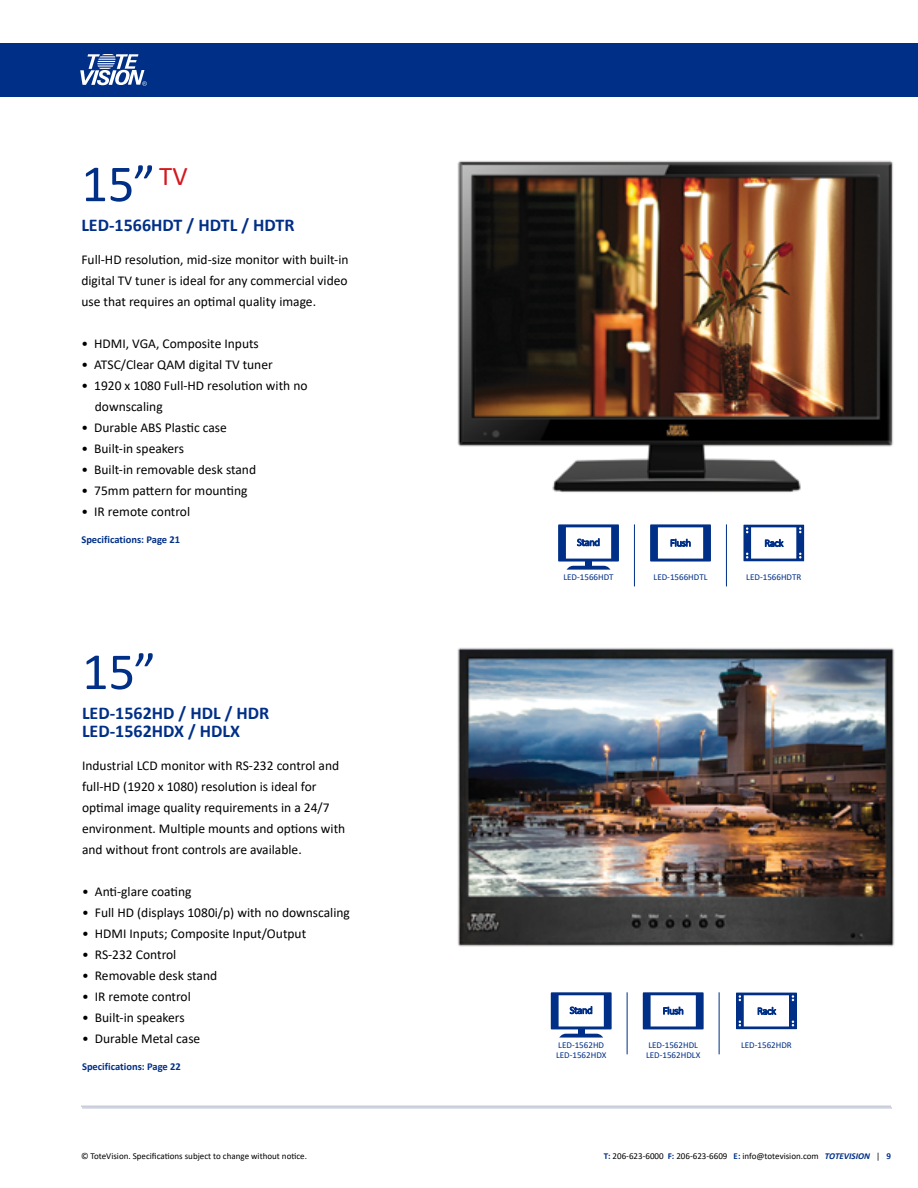
<style>
.page{position:relative;width:918px;height:1188px;background:#fff}
.page>*{position:absolute;margin:0;border:0;box-sizing:border-box;transform-origin:0 0}
.t1{font:52.5px "Calibri";color:#002f87}
.t2{font:700 18px/18px "Calibri";color:#002f87}
.t3{font:13.5px/21px "Calibri";color:#000}
.t4{font:700 10.5px "Calibri";color:#002f87}
.t5{font:9px "Calibri";color:#000}
.t6{font:9px/10.5px "Calibri";color:#002f87}
.s1{font-weight:700;color:#002f87}
.s2{font-weight:700;font-style:italic;color:#002f87}
</style>
<div class="page">
<div style="left:0;top:43px;width:918px;height:54px;background:#002f87"></div>
<svg style="left:80px;top:54px;width:67px;height:32px"></svg>
<hr style="left:81px;top:1106px;width:810px;height:1px;background:#c9ceda">
<hr style="left:82px;top:1107px;width:810px;height:2px;background:#c9ceda">
<img style="left:457px;top:647px;width:438px;height:300px">
<hr style="left:719px;top:992px;width:1px;height:62px;background:#002f87">
<hr style="left:627px;top:992px;width:1px;height:62px;background:#002f87">
<svg style="left:551px;top:992px;width:61px;height:46px"></svg>
<svg style="left:736px;top:992px;width:61px;height:37px"></svg>
<svg style="left:643px;top:992px;width:61px;height:37px"></svg>
<img style="left:457px;top:160px;width:437px;height:333px">
<hr style="left:726px;top:524px;width:1px;height:62px;background:#002f87">
<hr style="left:634px;top:524px;width:1px;height:62px;background:#002f87">
<svg style="left:558px;top:524px;width:61px;height:46px"></svg>
<svg style="left:743px;top:524px;width:61px;height:38px"></svg>
<svg style="left:650px;top:524px;width:61px;height:38px"></svg>
<h1 class="t1" style="left:81px;top:147px;width:108px">15” <sup>TV</sup></h1>
<h2 class="t2" style="left:81px;top:216px;width:215px">LED-1566HDT / HDTL / HDTR</h2>
<p class="t3" style="left:81px;top:249px;width:269px;text-align:justify">Full-HD resolution, mid-size monitor with built-in digital TV tuner is ideal for any commercial video use that requires an optimal quality image.</p>
<p class="t3" style="left:81px;top:333px;width:179px">• HDMI, VGA, Composite Inputs</p>
<p class="t3" style="left:81px;top:354px;width:193px">• ATSC/Clear QAM digital TV tuner</p>
<p class="t3" style="left:95px;top:375px;width:214px;text-indent:-14px">• 1920 x 1080 Full-HD resolution with no downscaling</p>
<p class="t3" style="left:81px;top:417px;width:147px">• Durable ABS Plastic case</p>
<p class="t3" style="left:81px;top:438px;width:104px">• Built-in speakers</p>
<p class="t3" style="left:81px;top:459px;width:176px">• Built-in removable desk stand</p>
<p class="t3" style="left:81px;top:480px;width:168px">• 75mm pattern for mounting</p>
<p class="t3" style="left:81px;top:501px;width:110px">• IR remote control</p>
<p class="t4" style="left:81px;top:532px;width:100px">Specifications: Page 21</p>
<h1 class="t1" style="left:82px;top:635px;width:76px">15”</h1>
<h2 class="t2" style="left:82px;top:704px;width:189px">LED-1562HD / HDL / HDR<br>LED-1562HDX / HDLX</h2>
<p class="t3" style="left:82px;top:755px;width:265px">Industrial LCD monitor with RS-232 control and full-HD (1920 x 1080) resolution is ideal for optimal image quality requirements in a 24/7 environment. Multiple mounts and options with and without front controls are available.</p>
<p class="t3" style="left:82px;top:881px;width:111px">• Anti-glare coating</p>
<p class="t3" style="left:82px;top:902px;width:269px">• Full HD (displays 1080i/p) with no downscaling</p>
<p class="t3" style="left:82px;top:923px;width:226px">• HDMI Inputs; Composite Input/Output</p>
<p class="t3" style="left:82px;top:944px;width:96px">• RS-232 Control</p>
<p class="t3" style="left:82px;top:965px;width:137px">• Removable desk stand</p>
<p class="t3" style="left:82px;top:986px;width:110px">• IR remote control</p>
<p class="t3" style="left:82px;top:1007px;width:104px">• Built-in speakers</p>
<p class="t3" style="left:82px;top:1028px;width:120px">• Durable Metal case</p>
<p class="t4" style="left:82px;top:1059px;width:100px">Specifications: Page 22</p>
<p class="t6" style="left:563px;top:572px;width:52px">LED-1566HDT</p>
<p class="t6" style="left:654px;top:572px;width:55px">LED-1566HDTL</p>
<p class="t6" style="left:746px;top:572px;width:57px">LED-1566HDTR</p>
<p class="t6" style="left:556px;top:1039px;width:52px">LED-1562HD<br>LED-1562HDX</p>
<p class="t6" style="left:646px;top:1039px;width:56px">LED-1562HDL<br>LED-1562HDLX</p>
<p class="t6" style="left:741px;top:1039px;width:52px">LED-1562HDR</p>
<p class="t5" style="left:81px;top:1150px;width:228px">© ToteVision. Specifications subject to change without notice.</p>
<p class="t5" style="left:604px;top:1150px;width:289px"><span class="s1">T:</span> 206-623-6000 <span class="s1">F:</span> 206-623-6609 <span class="s1">E:</span> info@totevision.com <span class="s2">TOTEVISION</span> | <span class="s1">9</span></p>
</div>
